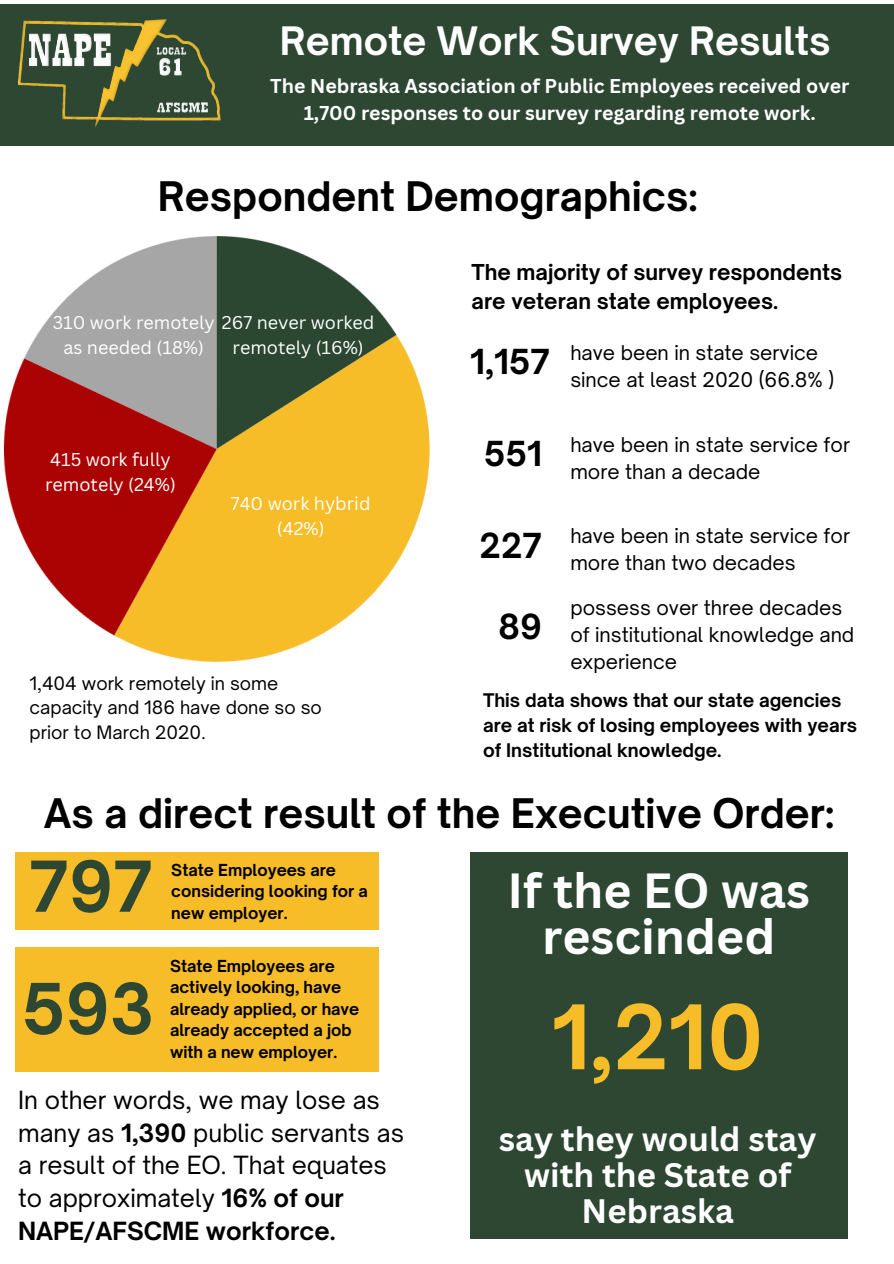
<style>
.page{position:relative;width:894px;height:1264px;background:#fff}
.page>*{position:absolute;margin:0;border:0;box-sizing:border-box;transform-origin:0 0}
.t1{font:700 85.05px "Open Sauce One";color:#f7bd29}
.t2{font:700 67.05px "Open Sauce One";color:#2e4733}
.t3{font:700 66.9px "Open Sauce One";color:#2e4733}
.t4{font:700 48px/46.2px "Canva Sans";color:#fff;text-align:center}
.t5{font:700 39px "Open Sauce One";color:#000}
.t6{font:700 37.5px "Open Sauce One";color:#fff}
.t7{font:700 33px/36px "Canva Sans";color:#fff;text-align:center}
.t8{font:700 33px "Open Sauce One";color:#000}
.t9{font:24px/32.7px "Open Sauce One";color:#000}
.t10{font:700 21px/29.2px "Open Sauce One";color:#000}
.t11{font:19.5px/27px "Open Sauce One";color:#000}
.t12{font:700 19.5px/27px "Canva Sans";color:#fff;text-align:center}
.t13{font:18px/24.8px "Canva Sans";color:#fff}
.t14{font:700 18px/24.8px "Open Sauce One";color:#000}
.t15{font:17.7px/24.5px "Open Sauce One";color:#000}
.t16{font:700 15.9px/21.3px "Open Sauce One";color:#000}
.s1{font-weight:700}
</style>
<div class="page">
<div style="left:0;top:4px;width:893px;height:141px;background:#2e4733"></div>
<img style="left:4px;top:236px;width:426px;height:426px">
<img style="left:18px;top:20px;width:203px;height:107px">
<div style="left:16px;top:852px;width:362px;height:78px;background:#f7bd29"></div>
<div style="left:16px;top:946px;width:362px;height:125px;background:#f7bd29"></div>
<div style="left:470px;top:852px;width:377px;height:386px;background:#2e4733"></div>
<p class="t6" style="left:280px;top:18px;width:552px">Remote Work Survey Results</p>
<p class="t12" style="left:270px;top:72px;width:580px">The Nebraska Association of Public Employees received over<br>1,700 responses to our survey regarding remote work.</p>
<p class="t5" style="left:158px;top:172px;width:541px">Respondent Demographics:</p>
<p class="t13" style="left:232px;top:309px;width:143px;text-indent:-180px">310 work remotely 267 never worked remotely (16%)</p>
<p class="t13" style="left:63px;top:334px;width:142px">as needed (18%)</p>
<p class="t13" style="left:45px;top:446px;width:132px">415 work fully remotely (24%)</p>
<p class="t13" style="left:231px;top:490px;width:141px;text-align:center">740 work hybrid (42%)</p>
<p class="t15" style="left:30px;top:670px;width:294px">1,404 work remotely in some capacity and 186 have done so so prior to March 2020.</p>
<p class="t10" style="left:471px;top:257px;width:372px">The majority of survey respondents are veteran state employees.</p>
<p class="t8" style="left:470px;top:341px;width:81px">1,157</p>
<p class="t11" style="left:570px;top:339px;width:265px">have been in state service since at least 2020 (66.8% )</p>
<p class="t8" style="left:483px;top:433px;width:60px">551</p>
<p class="t8" style="left:479px;top:525px;width:64px">227</p>
<p class="t11" style="left:570px;top:431px;width:281px">have been in state service for more than a decade</p>
<p class="t11" style="left:570px;top:522px;width:281px">have been in state service for more than two decades</p>
<p class="t11" style="left:570px;top:594px;width:285px">possess over three decades of institutional knowledge and experience</p>
<p class="t14" style="left:483px;top:688px;width:375px">This data shows that our state agencies are at risk of losing employees with years of Institutional knowledge.</p>
<p class="t8" style="left:498px;top:605px;width:45px">89</p>
<p class="t5" style="left:44px;top:788px;width:791px">As a direct result of the Executive Order:</p>
<p class="t2" style="left:29px;top:844px;width:125px">797</p>
<p class="t3" style="left:22px;top:967px;width:134px">593</p>
<p class="t16" style="left:170px;top:857px;width:202px">State Employees are considering looking for a new employer.</p>
<p class="t16" style="left:171px;top:859px;width:198px">State Employees are considering looking for a</p>
<p class="t16" style="left:171px;top:902px;width:118px">new employer.</p>
<p class="t16" style="left:170px;top:955px;width:191px">State Employees are actively looking, have already applied, or have already accepted a job with a new employer.</p>
<p class="t9" style="left:18px;top:1083px;width:387px">In other words, we may lose as many as <span class="s1">1,390</span> public servants as a result of the EO. That equates to approximately <span class="s1">16% of our<br>NAPE/AFSCME workforce.</span></p>
<p class="t4" style="left:507px;top:866px;width:304px">If the EO was rescinded</p>
<p class="t1" style="left:551px;top:984px;width:214px">1,210</p>
<p class="t7" style="left:498px;top:1120px;width:319px">say they would stay with the State of<br>Nebraska</p>
</div>
